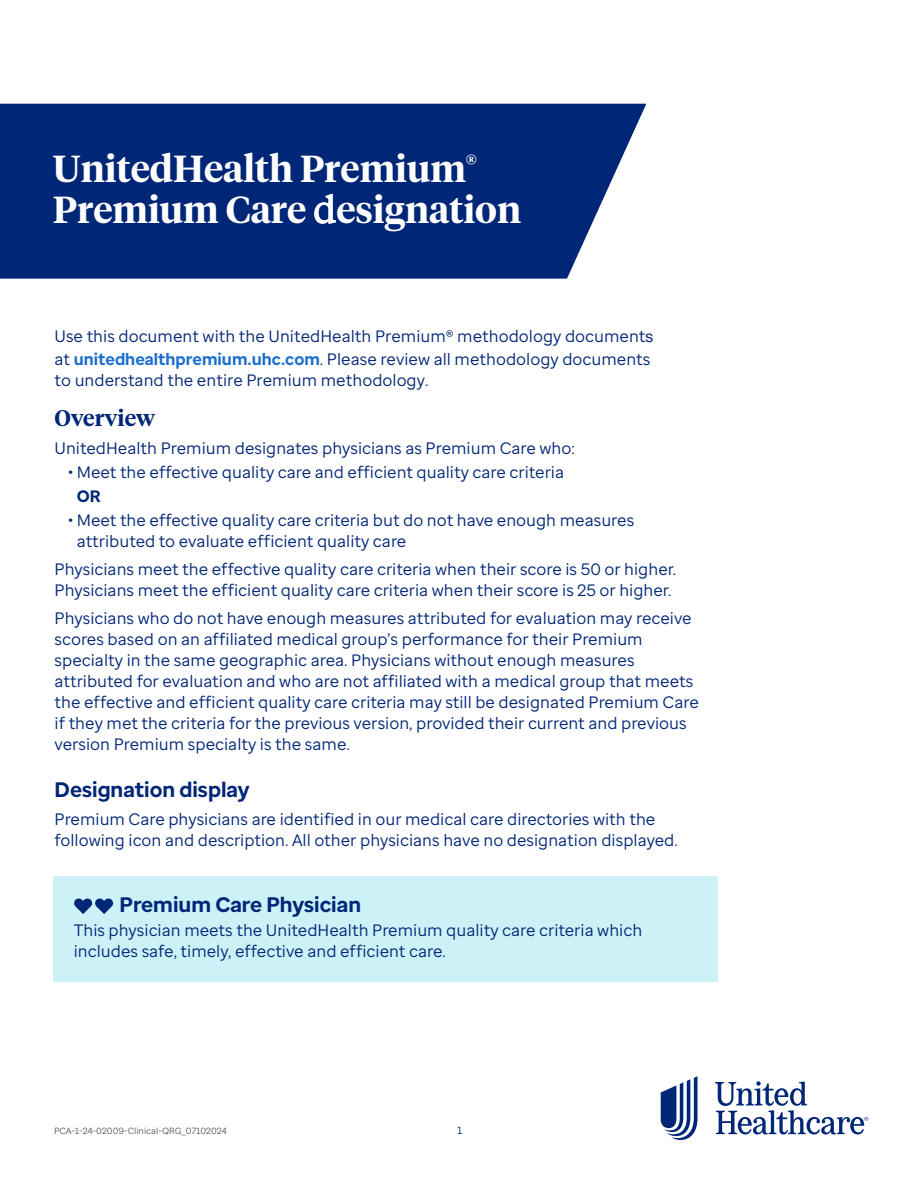
<style>
.page{position:relative;width:918px;height:1188px;background:#fff}
.page>*{position:absolute;margin:0;border:0;box-sizing:border-box;transform-origin:0 0}
.t1{font:600 37.5px/40.5px "UHC Serif Headline";color:#fff}
.t2{font:600 22.5px "UHC Serif Headline";color:#002677}
.t3{font:700 21px "Enterprise Sans";color:#002677}
.t4{font:16.5px/21px "Enterprise Sans";color:#002677}
.t5{font:700 16.5px "Enterprise Sans";color:#002677}
.t6{font:10.5px "Enterprise Sans";color:#002677}
.t7{font:9px "Enterprise Sans";color:#5a5a5a}
.s1{font-family:"UHC Serif Text";font-weight:400}
.s2{font-family:"UHC Sans";font-size:17.1px}
.s3{font-weight:700;color:#196ecf}
</style>
<div class="page">
<svg style="left:661px;top:1076px;width:37px;height:64px"></svg>
<svg style="left:715px;top:1081px;width:153px;height:53px"></svg>
<div style="left:0;top:104px;width:646px;height:175px;background:#002677"></div>
<div style="left:54px;top:876px;width:664px;height:106px;background:#ccf2f7"></div>
<svg style="left:74px;top:898px;width:39px;height:16px"></svg>
<h1 class="t1" style="left:53px;top:147px;width:470px">UnitedHealth Premium<sup>®<br></sup>Premium Care <span class="s1">d</span>esignation</h1>
<p class="t4" style="left:55px;top:325px;width:600px;line-height:22.8px">Use this document with the UnitedHealth Premium® methodology document<span class="s2">s </span>at <span class="s3">unitedhealthpremium.uhc.com</span>. Please review all methodology documents</p>
<p class="t4" style="left:55px;top:369px;width:375px">to understand the entire Premium methodology.</p>
<h2 class="t2" style="left:55px;top:403px;width:102px">Overview</h2>
<p class="t4" style="left:55px;top:438px;width:522px">UnitedHealth Premium designates physicians as Premium Care who:</p>
<p class="t4" style="left:68px;top:461px;width:498px">• Meet the effective quality care and efficient quality care criteria</p>
<p class="t5" style="left:77px;top:485px;width:25px">OR</p>
<p class="t4" style="left:77px;top:510px;width:559px;text-indent:-9px">• Meet the effective quality care criteria but do not have enough measures attributed to evaluate efficient quality care</p>
<p class="t4" style="left:55px;top:558px;width:623px">Physicians meet the effective quality care criteria when their score is 50 or higher.<br>Physicians meet the efficient quality care criteria when their score is 25 or higher.</p>
<p class="t4" style="left:55px;top:607px;width:646px">Physicians who do not have enough measures attributed for evaluation may receive scores based on an affiliated medical group’s performance for their Premium specialty in the same geographic area. Physicians without enough measures attributed for evaluation and who are not affiliated with a medical group that meets the effective and efficient quality care criteria may still be designated Premium Care if they met the criteria for the previous version, provided their current and previous version Premium specialty is the same.</p>
<p class="t3" style="left:55px;top:776px;width:197px">Designation display</p>
<p class="t4" style="left:55px;top:808px;width:625px">Premium Care physicians are identified in our medical care directories with the following icon and description. All other physicians have no designation displayed.</p>
<p class="t3" style="left:120px;top:891px;width:243px">Premium Care Physician</p>
<p class="t4" style="left:74px;top:920px;width:570px">This physician meets the UnitedHealth Premium quality care criteria which includes safe, timely, effective and efficient care.</p>
<p class="t7" style="left:54px;top:1125px;width:175px">PCA-1-24-02009-Clinical-QRG_07102024</p>
<p class="t6" style="left:458px;top:1123px;width:6px">1</p>
</div>
